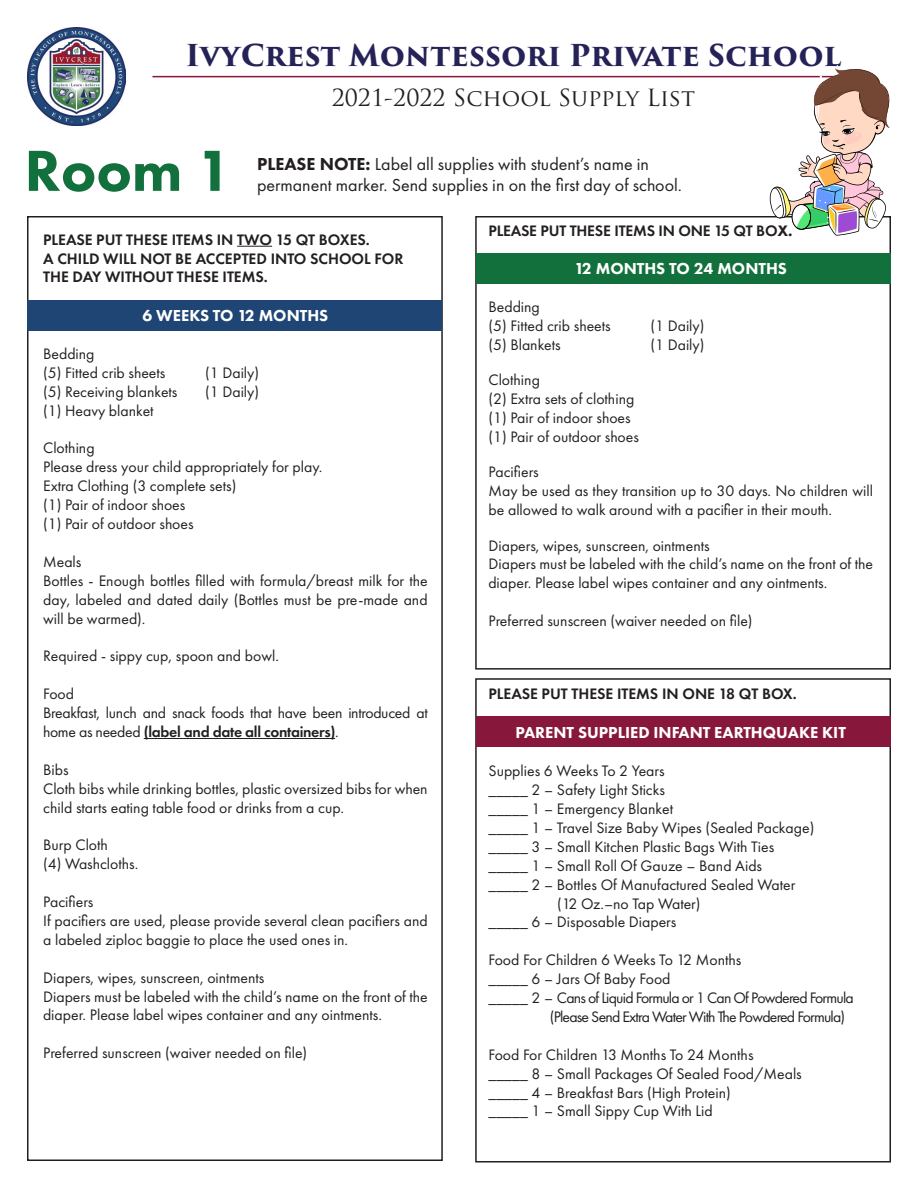
<style>
.page{position:relative;width:918px;height:1188px;background:#fff}
.page>*{position:absolute;margin:0;border:0;box-sizing:border-box;transform-origin:0 0}
.t1{font:800 60px "Futura PT";color:#12703c}
.t2{font:700 29.4px "Trajan Pro 3";color:#242257}
.t3{font:22.95px "Trajan Pro";color:#231f20}
.t4{font:18px/21.6px "Futura PT";color:#231f20}
.t5{font:800 16.5px "Futura PT";color:#fff}
.t6{font:15.75px/18.9px "Futura PT";color:#231f20}
.t7{font:600 15.75px/18.9px "Futura PT";color:#231f20}
.t8{font:15.75px/18.9px "Futura PT";letter-spacing:-.02em;color:#231f20}
.t9{font:15.75px "Futura PT";letter-spacing:-.05em;color:#231f20}
.s1{font-weight:800}
.s2{font-weight:600}
</style>
<div class="page">
<div style="left:27px;top:216px;width:416px;height:945px;border:2px solid #231f20"></div>
<div style="left:475px;top:216px;width:416px;height:454px;border:2px solid #231f20"></div>
<div style="left:475px;top:678px;width:416px;height:484px;border:2px solid #231f20"></div>
<div style="left:28px;top:301px;width:414px;height:30px;background:#1f4575"></div>
<div style="left:476px;top:253px;width:414px;height:31px;background:#12703c"></div>
<div style="left:476px;top:716px;width:414px;height:31px;background:#87183c"></div>
<hr style="left:152px;top:76px;width:718px;height:1px;background:#87183c">
<hr style="left:237px;top:246px;width:35px;height:1px;background:#231f20">
<hr style="left:144px;top:738px;width:191px;height:1px;background:#231f20">
<img style="left:27px;top:27px;width:98px;height:98px">
<svg style="left:769px;top:68px;width:122px;height:168px"></svg>
<h2 class="t2" style="left:185px;top:33px;width:658px">IvyCrest Montessori Private School</h2>
<h3 class="t3" style="left:332px;top:83px;width:365px">2021-2022 School Supply List</h3>
<h1 class="t1" style="left:24px;top:133px;width:210px">Room 1</h1>
<p class="t4" style="left:257px;top:153px;width:427px"><span class="s1">PLEASE NOTE:</span> Label all supplies with student’s name in permanent marker. Send supplies in on the first day of school.</p>
<p class="t7" style="left:43px;top:230px;width:362px">PLEASE PUT THESE ITEMS IN TWO 15 QT BOXES.<br>A CHILD WILL NOT BE ACCEPTED INTO SCHOOL FOR<br>THE DAY WITHOUT THESE ITEMS.</p>
<p class="t5" style="left:143px;top:305px;width:187px">6 WEEKS TO 12 MONTHS</p>
<p class="t6" style="left:43px;top:344px;width:124px">Bedding<br>(5) Fitted crib sheets</p>
<p class="t7" style="left:489px;top:221px;width:306px">PLEASE PUT THESE ITEMS IN ONE 15 QT BO<span class="s1">X.</span></p>
<p class="t5" style="left:575px;top:258px;width:214px">12 MONTHS TO 24 MONTHS</p>
<p class="t6" style="left:489px;top:297px;width:124px">Bedding<br>(5) Fitted crib sheets</p>
<p class="t6" style="left:651px;top:316px;width:55px">(1 Daily)</p>
<p class="t6" style="left:489px;top:335px;width:74px">(5) Blankets</p>
<p class="t6" style="left:651px;top:335px;width:55px">(1 Daily)</p>
<p class="t6" style="left:489px;top:371px;width:152px">Clothing<br>(2) Extra sets of clothing (1) Pair of indoor shoes (1) Pair of outdoor shoes</p>
<p class="t6" style="left:489px;top:463px;width:386px">Pacifiers<br>May be used as they transition up to 30 days. No children will be allowed to walk around with a pacifier in their mouth.</p>
<p class="t6" style="left:489px;top:536px;width:386px">Diapers, wipes, sunscreen, ointments<br>Diapers must be labeled with the child’s name on the front of the diaper. Please label wipes container and any ointments.</p>
<p class="t6" style="left:489px;top:611px;width:266px">Preferred sunscreen (waiver needed on file)</p>
<p class="t6" style="left:205px;top:363px;width:55px">(1 Daily)</p>
<p class="t6" style="left:43px;top:382px;width:136px">(5) Receiving blankets</p>
<p class="t6" style="left:205px;top:382px;width:55px">(1 Daily)</p>
<p class="t6" style="left:43px;top:401px;width:112px">(1) Heavy blanket</p>
<p class="t6" style="left:43px;top:439px;width:281px">Clothing<br>Please dress your child appropriately for play.<br>Extra Clothing (3 complete sets)<br>(1) Pair of indoor shoes<br>(1) Pair of outdoor shoes</p>
<p class="t6" style="left:43px;top:552px;width:386px">Meals<br>Bottles - Enough bottles filled with formula/breast milk for the day, labeled and dated daily (Bottles must be pre-made and will be warmed).</p>
<p class="t6" style="left:43px;top:647px;width:237px">Required - sippy cup, spoon and bowl.</p>
<p class="t8" style="left:43px;top:684px;width:386px">Food<br>Breakfast, lunch and snack foods that have been introduced at home as needed <span class="s2">(label and date all containers)</span>.</p>
<p class="t6" style="left:43px;top:760px;width:386px">Bibs<br>Cloth bibs while drinking bottles, plastic oversized bibs for when child starts eating table food or drinks from a cup.</p>
<p class="t6" style="left:43px;top:836px;width:97px">Burp Cloth<br>(4) Washcloths.</p>
<p class="t6" style="left:43px;top:892px;width:386px">Pacifiers<br>If pacifiers are used, please provide several clean pacifiers and a labeled ziploc baggie to place the used ones in.</p>
<p class="t6" style="left:43px;top:968px;width:386px">Diapers, wipes, sunscreen, ointments<br>Diapers must be labeled with the child’s name on the front of the diaper. Please label wipes container and any ointments.</p>
<p class="t6" style="left:43px;top:1043px;width:266px">Preferred sunscreen (waiver needed on file)</p>
<p class="t7" style="left:489px;top:684px;width:310px">PLEASE PUT THESE ITEMS IN ONE 18 QT BOX.</p>
<p class="t5" style="left:516px;top:722px;width:332px">PARENT SUPPLIED INFANT EARTHQUAKE KIT</p>
<p class="t6" style="left:489px;top:762px;width:178px">Supplies 6 Weeks To 2 Years</p>
<p class="t6" style="left:489px;top:780px;width:178px">_____ 2 – Safety Light Sticks</p>
<p class="t6" style="left:489px;top:799px;width:186px">_____ 1 – Emergency Blanket</p>
<p class="t6" style="left:489px;top:818px;width:327px">_____ 1 – Travel Size Baby Wipes (Sealed Package)</p>
<p class="t6" style="left:489px;top:837px;width:287px">_____ 3 – Small Kitchen Plastic Bags With Ties</p>
<p class="t6" style="left:489px;top:856px;width:275px">_____ 1 – Small Roll Of Gauze – Band Aids</p>
<p class="t6" style="left:489px;top:875px;width:308px">_____ 2 – Bottles Of Manufactured Sealed Water</p>
<p class="t6" style="left:557px;top:894px;width:145px">(12 Oz.–no Tap Water)</p>
<p class="t6" style="left:489px;top:913px;width:189px">_____ 6 – Disposable Diapers</p>
<p class="t6" style="left:489px;top:951px;width:254px">Food For Children 6 Weeks To 12 Months</p>
<p class="t6" style="left:489px;top:969px;width:184px">_____ 6 – Jars Of Baby Food</p>
<p class="t9" style="left:489px;top:989px;width:367px">_____ 2 – Cans of Liquid Formula or 1 Can Of Powdered Formula</p>
<p class="t9" style="left:550px;top:1007px;width:297px">(Please Send Extra Water With The Powdered Formula)</p>
<p class="t6" style="left:489px;top:1045px;width:315px">Food For Children 13 Months To 24 Months<br>_____ 8 – Small Packages Of Sealed Food/Meals _____ 4 – Breakfast Bars (High Protein)<br>_____ 1 – Small Sippy Cup With Lid</p>
</div>
